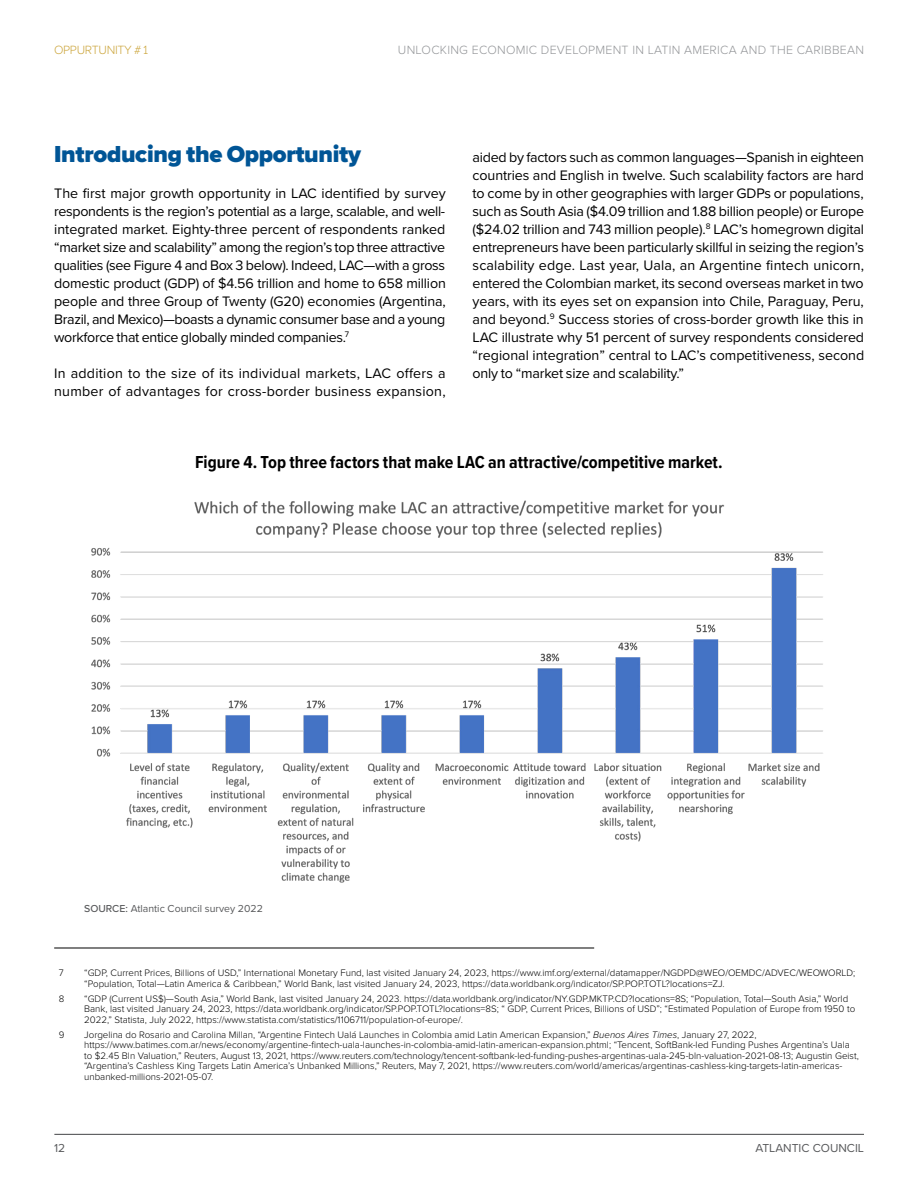
<style>
.page{position:relative;width:918px;height:1188px;background:#fff}
.page>*{position:absolute;margin:0;border:0;box-sizing:border-box;transform-origin:0 0}
.t1{font:900 24px "Proxima Nova";letter-spacing:-.015em;color:#005596}
.t2{font:700 18px "Proxima Nova Cond";color:#000}
.t3{font:14.25px/18px "Proxima Nova";color:#000;text-align:justify}
.t4{font:300 12.3px "Proxima Nova";letter-spacing:.02em;color:#939598}
.t5{font:300 12.3px "Proxima Nova";letter-spacing:-.025em;color:#cca63d}
.t6{font:12px "Proxima Nova";color:#58595b}
.t7{font:10.5px "Proxima Nova";color:#58595b}
.t8{font:300 9.75px/10.5px "Proxima Nova";color:#000}
.s1{font-weight:500}
.s2{font-style:italic}
</style>
<div class="page">
<hr style="left:54px;top:1134px;width:810px;height:1px;background:#58595b">
<hr style="left:54px;top:948px;width:540px;height:1px;background:#000">
<img style="left:91px;top:500px;width:732px;height:383px">
<p class="t5" style="left:54px;top:41px;width:96px">OPPURTUNITY # 1</p>
<p class="t4" style="left:398px;top:41px;width:468px">UNLOCKING ECONOMIC DEVELOPMENT IN LATIN AMERICA AND THE CARIBBEAN</p>
<h1 class="t1" style="left:54px;top:136px;width:308px">Introducing the Opportunity</h1>
<p class="t3" style="left:54px;top:184px;width:393px">The first major growth opportunity in LAC identified by survey respondents is the region’s potential as a large, scalable, and well&shy;integrated market. Eighty-three percent of respondents ranked “market size and scalability” among the region’s top three attractive qualities (see Figure 4 and Box 3 below). Indeed, LAC—with a gross domestic product (GDP) of $4.56 trillion and home to 658 million people and three Group of Twenty (G20) economies (Argentina, Brazil, and Mexico)—boasts a dynamic consumer base and a young workforce that entice globally minded companies.<sup>7</sup></p>
<h3 class="t3" style="left:54px;top:364px;width:393px">In addition to the size of its individual markets, LAC offers a number of advantages for cross-border business expansion,</h3>
<p class="t3" style="left:473px;top:148px;width:393px">aided by factors such as common languages—Spanish in eighteen countries and English in twelve. Such scalability factors are hard to come by in other geographies with larger GDPs or populations, such as South Asia ($4.09 trillion and 1.88 billion people) or Europe ($24.02 trillion and 743 million people).<sup>8</sup> LAC’s homegrown digital entrepreneurs have been particularly skillful in seizing the region’s scalability edge. Last year, Uala, an Argentine fintech unicorn, entered the Colombian market, its second overseas market in two years, with its eyes set on expansion into Chile, Paraguay, Peru, and beyond.<sup>9</sup> Success stories of cross-border growth like this in LAC illustrate why 51 percent of survey respondents considered “regional integration” central to LAC’s competitiveness, second only to “market size and scalability.”</p>
<h2 class="t2" style="left:195px;top:449px;width:529px">Figure 4. Top three factors that make LAC an attractive/competitive market.</h2>
<p class="t7" style="left:84px;top:901px;width:180px"><span class="s1">SOURCE:</span> Atlantic Council survey 2022</p>
<p class="t8" style="left:59px;top:967px;width:6px">7</p>
<p class="t8" style="left:84px;top:967px;width:773px">“GDP, Current Prices, Billions of USD,” International Monetary Fund, last visited January 24, 2023, https://www.imf.org/external/datamapper/NGDPD@WEO/OEMDC/ADVEC/WEOWORLD; “Population, Total—Latin America &amp; Caribbean,” World Bank, last visited January 24, 2023, https://data.worldbank.org/indicator/SP.POP.TOTL?locations=ZJ.</p>
<p class="t8" style="left:59px;top:993px;width:7px">8</p>
<p class="t8" style="left:84px;top:993px;width:773px">“GDP (Current US$)—South Asia,” World Bank, last visited January 24, 2023. https://data.worldbank.org/indicator/NY.GDP.MKTP.CD?locations=8S; “Population, Total—South Asia,” World<br>Bank, last visited January 24, 2023, https://data.worldbank.org/indicator/SP.POP.TOTL?locations=8S; “ GDP, Current Prices, Billions of USD”; “Estimated Population of Europe from 1950 to<br>2022,” Statista, July 2022, https://www.statista.com/statistics/1106711/population-of-europe/.</p>
<p class="t8" style="left:59px;top:1029px;width:7px">9</p>
<p class="t8" style="left:84px;top:1029px;width:776px">Jorgelina do Rosario and Carolina Millan, “Argentine Fintech Ualá Launches in Colombia amid Latin American Expansion,” <span class="s2">Buenos Aires Times</span>, January 27, 2022, https://www.batimes.com.ar/news/economy/argentine-fintech-uala-launches-in-colombia-amid-latin-american-expansion.phtml; “Tencent, SoftBank-led Funding Pushes Argentina’s Uala to $2.45 Bln Valuation,” Reuters, August 13, 2021, https://www.reuters.com/technology/tencent-softbank-led-funding-pushes-argentinas-uala-245-bln-valuation-2021-08-13; Augustin Geist, “Argentina’s Cashless King Targets Latin America’s Unbanked Millions,” Reuters, May 7, 2021, https://www.reuters.com/world/americas/argentinas-cashless-king-targets-latin-americas&shy;unbanked-millions-2021-05-07.</p>
<p class="t6" style="left:54px;top:1139px;width:13px">12</p>
<p class="t6" style="left:755px;top:1139px;width:110px">ATLANTIC COUNCIL</p>
</div>
